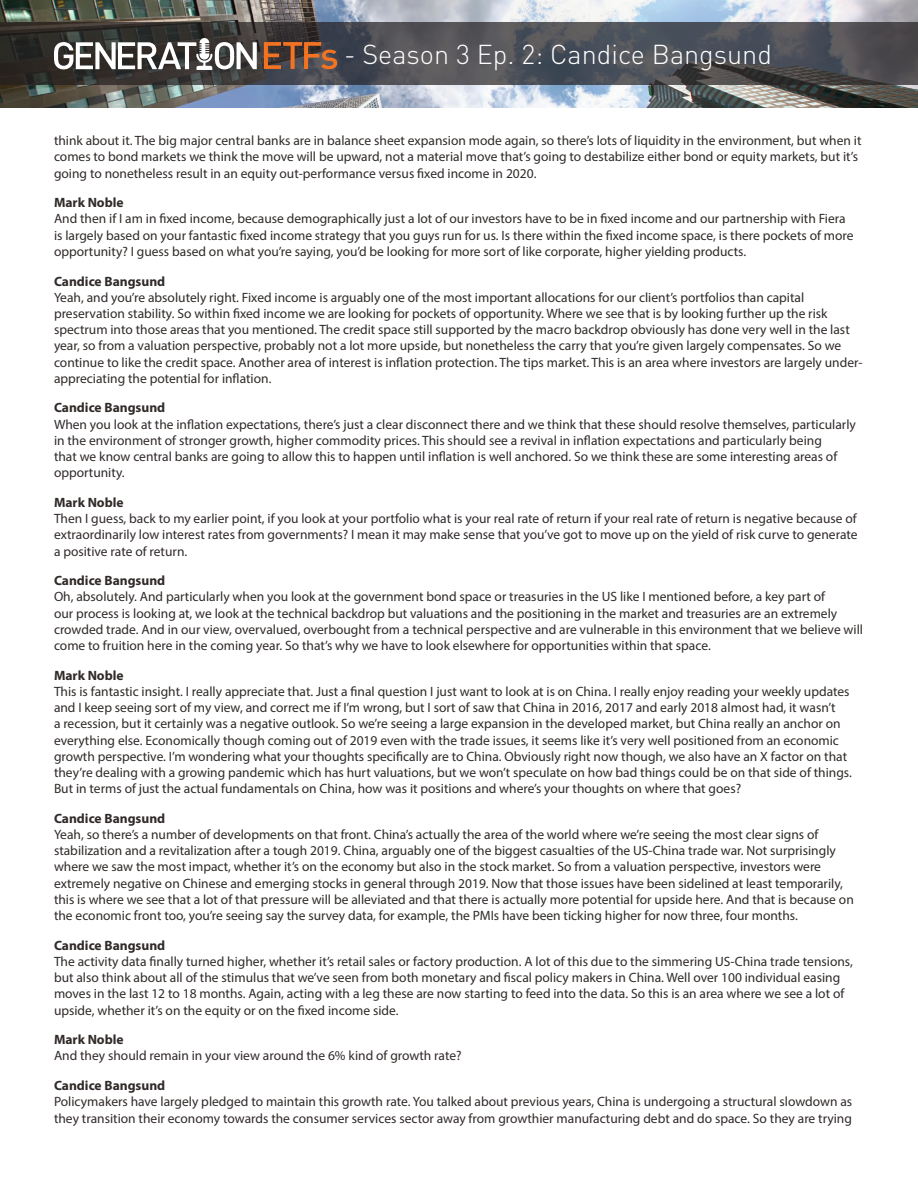
<style>
.page{position:relative;width:918px;height:1188px;background:#fff}
.page>*{position:absolute;margin:0;border:0;box-sizing:border-box;transform-origin:0 0}
.t1{font:300 27px "DIN Pro";color:#fff}
.t2{font:13.5px/16.2px "Myriad Pro";color:#302a28}
.t3{font:700 13.5px "Myriad Pro";color:#302a28}
</style>
<div class="page">
<img style="left:0;top:0;width:918px;height:108px">
<svg style="left:0;top:23px;width:918px;height:62px;background:#47484c"></svg>
<svg style="left:264px;top:42px;width:73px;height:27px;background:#855336"></svg>
<svg style="left:54px;top:38px;width:203px;height:32px"></svg>
<h1 class="t1" style="left:344px;top:34px;width:429px">- Season 3 Ep. 2: Candice Bangsund</h1>
<p class="t2" style="left:54px;top:132px;width:809px">think about it. The big major central banks are in balance sheet expansion mode again, so there’s lots of liquidity in the environment, but when it comes to bond markets we think the move will be upward, not a material move that’s going to destabilize either bond or equity markets, but it’s going to nonetheless result in an equity out-performance versus fixed income in 2020.</p>
<p class="t3" style="left:54px;top:194px;width:71px">Mark Noble</p>
<p class="t2" style="left:54px;top:211px;width:801px">And then if I am in fixed income, because demographically just a lot of our investors have to be in fixed income and our partnership with Fiera is largely based on your fantastic fixed income strategy that you guys run for us. Is there within the fixed income space, is there pockets of more opportunity? I guess based on what you’re saying, you’d be looking for more sort of like corporate, higher yielding products.</p>
<p class="t3" style="left:54px;top:272px;width:113px">Candice Bangsund</p>
<p class="t2" style="left:54px;top:289px;width:810px">Yeah, and you’re absolutely right. Fixed income is arguably one of the most important allocations for our client’s portfolios than capital preservation stability. So within fixed income we are looking for pockets of opportunity. Where we see that is by looking further up the risk spectrum into those areas that you mentioned. The credit space still supported by the macro backdrop obviously has done very well in the last year, so from a valuation perspective, probably not a lot more upside, but nonetheless the carry that you’re given largely compensates. So we continue to like the credit space. Another area of interest is inflation protection. The tips market. This is an area where investors are largely under&shy;appreciating the potential for inflation.</p>
<p class="t3" style="left:54px;top:399px;width:113px">Candice Bangsund</p>
<p class="t2" style="left:54px;top:416px;width:803px">When you look at the inflation expectations, there’s just a clear disconnect there and we think that these should resolve themselves, particularly in the environment of stronger growth, higher commodity prices. This should see a revival in inflation expectations and particularly being<br>that we know central banks are going to allow this to happen until inflation is well anchored. So we think these are some interesting areas of opportunity.</p>
<p class="t3" style="left:54px;top:494px;width:71px">Mark Noble</p>
<p class="t2" style="left:54px;top:510px;width:805px;text-align:justify">Then I guess, back to my earlier point, if you look at your portfolio what is your real rate of return if your real rate of return is negative because of extraordinarily low interest rates from governments? I mean it may make sense that you’ve got to move up on the yield of risk curve to generate a positive rate of return.</p>
<p class="t3" style="left:54px;top:572px;width:113px">Candice Bangsund</p>
<p class="t2" style="left:54px;top:589px;width:811px">Oh, absolutely. And particularly when you look at the government bond space or treasuries in the US like I mentioned before, a key part of<br>our process is looking at, we look at the technical backdrop but valuations and the positioning in the market and treasuries are an extremely crowded trade. And in our view, overvalued, overbought from a technical perspective and are vulnerable in this environment that we believe will come to fruition here in the coming year. So that’s why we have to look elsewhere for opportunities within that space.</p>
<p class="t3" style="left:54px;top:666px;width:71px">Mark Noble</p>
<p class="t2" style="left:54px;top:683px;width:799px">This is fantastic insight. I really appreciate that. Just a final question I just want to look at is on China. I really enjoy reading your weekly updates and I keep seeing sort of my view, and correct me if I’m wrong, but I sort of saw that China in 2016, 2017 and early 2018 almost had, it wasn’t<br>a recession, but it certainly was a negative outlook. So we’re seeing a large expansion in the developed market, but China really an anchor on everything else. Economically though coming out of 2019 even with the trade issues, it seems like it’s very well positioned from an economic growth perspective. I’m wondering what your thoughts specifically are to China. Obviously right now though, we also have an X factor on that they’re dealing with a growing pandemic which has hurt valuations, but we won’t speculate on how bad things could be on that side of things.<br>But in terms of just the actual fundamentals on China, how was it positions and where’s your thoughts on where that goes?</p>
<p class="t3" style="left:54px;top:809px;width:113px">Candice Bangsund</p>
<p class="t2" style="left:54px;top:826px;width:801px">Yeah, so there’s a number of developments on that front. China’s actually the area of the world where we’re seeing the most clear signs of stabilization and a revitalization after a tough 2019. China, arguably one of the biggest casualties of the US-China trade war. Not surprisingly where we saw the most impact, whether it’s on the economy but also in the stock market. So from a valuation perspective, investors were extremely negative on Chinese and emerging stocks in general through 2019. Now that those issues have been sidelined at least temporarily, this is where we see that a lot of that pressure will be alleviated and that there is actually more potential for upside here. And that is because on the economic front too, you’re seeing say the survey data, for example, the PMIs have been ticking higher for now three, four months.</p>
<p class="t3" style="left:54px;top:936px;width:113px">Candice Bangsund</p>
<p class="t2" style="left:54px;top:953px;width:800px">The activity data finally turned higher, whether it’s retail sales or factory production. A lot of this due to the simmering US-China trade tensions, but also think about all of the stimulus that we’ve seen from both monetary and fiscal policy makers in China. Well over 100 individual easing moves in the last 12 to 18 months. Again, acting with a leg these are now starting to feed into the data. So this is an area where we see a lot of upside, whether it’s on the equity or on the fixed income side.</p>
<p class="t3" style="left:54px;top:1031px;width:71px">Mark Noble</p>
<p class="t2" style="left:54px;top:1048px;width:409px">And they should remain in your view around the 6% kind of growth rate?</p>
<p class="t3" style="left:54px;top:1077px;width:113px">Candice Bangsund</p>
<p class="t2" style="left:54px;top:1093px;width:800px">Policymakers have largely pledged to maintain this growth rate. You talked about previous years, China is undergoing a structural slowdown as they transition their economy towards the consumer services sector away from growthier manufacturing debt and do space. So they are trying</p>
</div>
